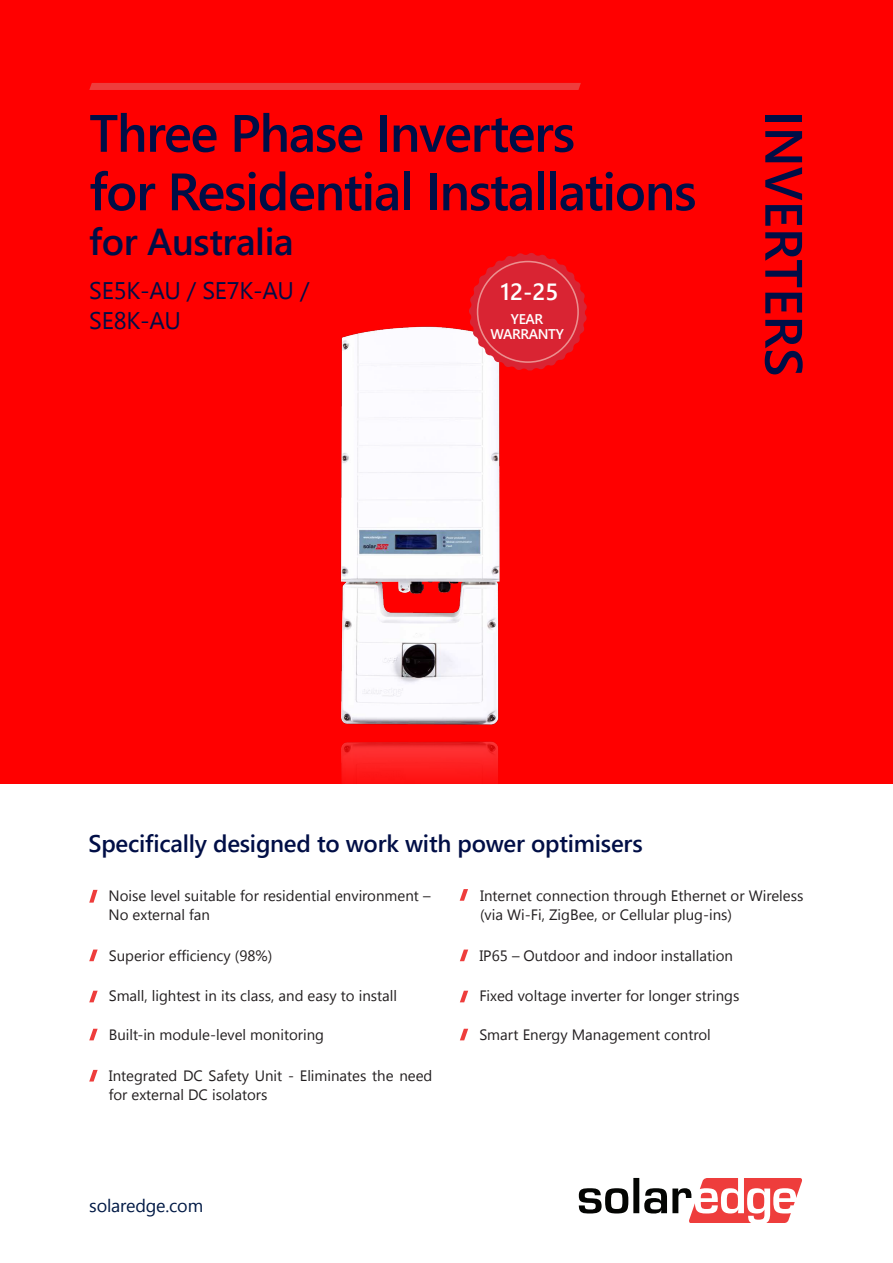
<style>
.page{position:relative;width:893px;height:1263px;background:#fff}
.page>*{position:absolute;margin:0;border:0;box-sizing:border-box;transform-origin:0 0}
.t1{font:600 52.5px/58.5px "Segoe UI";letter-spacing:-.025em;color:#000e46}
.t2{font:600 52.5px "Segoe UI";color:#000e46}
.t3{font:600 37.5px "Segoe UI";letter-spacing:-.01em;color:#000e46}
.t4{font:600 24px "Segoe UI";letter-spacing:-.01em;color:#000e46}
.t5{font:24px/30px "Segoe UI";letter-spacing:-.01em;color:#000e46}
.t6{font:600 23.4px "Segoe UI";color:#fff}
.t7{font:18px "Segoe UI";letter-spacing:-.01em;color:#001945}
.t8{font:15px/19.6px "Segoe UI";color:#231f20}
.t9{font:600 14.1px/15.6px "Segoe UI";letter-spacing:-.03em;color:#fff;text-align:center}
</style>
<div class="page">
<div style="left:0;top:0;width:893px;height:1249px;background:#f00"></div>
<div style="left:0;top:784px;width:893px;height:479px;background:#fff"></div>
<svg style="left:579px;top:1178px;width:223px;height:45px"></svg>
<div style="left:89px;top:83px;width:492px;height:7px;background:#ee3d3c"></div>
<img style="left:340px;top:326px;width:160px;height:458px">
<svg style="left:468px;top:253px;width:119px;height:118px"></svg>
<div style="left:477px;top:261px;width:102px;height:102px;border:2px solid #ec8f8f;border-radius:50%"></div>
<svg style="left:89px;top:949px;width:9px;height:12px"></svg>
<svg style="left:460px;top:949px;width:8px;height:12px"></svg>
<svg style="left:89px;top:1029px;width:9px;height:11px"></svg>
<svg style="left:460px;top:1029px;width:8px;height:11px"></svg>
<svg style="left:89px;top:890px;width:9px;height:13px"></svg>
<svg style="left:89px;top:991px;width:9px;height:11px"></svg>
<svg style="left:460px;top:991px;width:8px;height:11px"></svg>
<svg style="left:89px;top:1070px;width:9px;height:11px"></svg>
<svg style="left:460px;top:889px;width:8px;height:12px"></svg>
<h1 class="t1" style="left:89px;top:109px;width:609px">Three Phase Inverters<br>for Residential Installations</h1>
<h2 class="t3" style="left:89px;top:227px;width:206px">for Australia</h2>
<h3 class="t5" style="left:89px;top:278px;width:222px">SE5K-AU / SE7K-AU /<br>SE8K-AU</h3>
<h3 class="t6" style="left:501px;top:282px;width:59px">12-25</h3>
<p class="t9" style="left:490px;top:312px;width:75px">YEAR<br>WARRANTY</p>
<h1 class="t2" style="left:805px;top:111px;width:267px;rotate:90deg">INVERTERS</h1>
<h3 class="t4" style="left:89px;top:824px;width:556px">Specifically designed to work with power optimisers</h3>
<p class="t8" style="left:108px;top:885px;width:324px">Noise level suitable for residential environment –<br>No external fan</p>
<p class="t8" style="left:480px;top:885px;width:325px">Internet connection through Ethernet or Wireless (via Wi-Fi, ZigBee, or Cellular plug-ins)</p>
<p class="t8" style="left:109px;top:945px;width:165px">Superior efficiency (98%)</p>
<p class="t8" style="left:479px;top:945px;width:255px">IP65 – Outdoor and indoor installation</p>
<p class="t8" style="left:109px;top:985px;width:290px">Small, lightest in its class, and easy to install</p>
<p class="t8" style="left:479px;top:985px;width:262px">Fixed voltage inverter for longer strings</p>
<p class="t8" style="left:109px;top:1024px;width:217px">Built-in module-level monitoring</p>
<p class="t8" style="left:479px;top:1024px;width:233px">Smart Energy Management control</p>
<p class="t8" style="left:109px;top:1065px;width:325px">Integrated DC Safety Unit - Eliminates the need for external DC isolators</p>
<p class="t7" style="left:89px;top:1199px;width:115px">solaredge.com</p>
</div>
